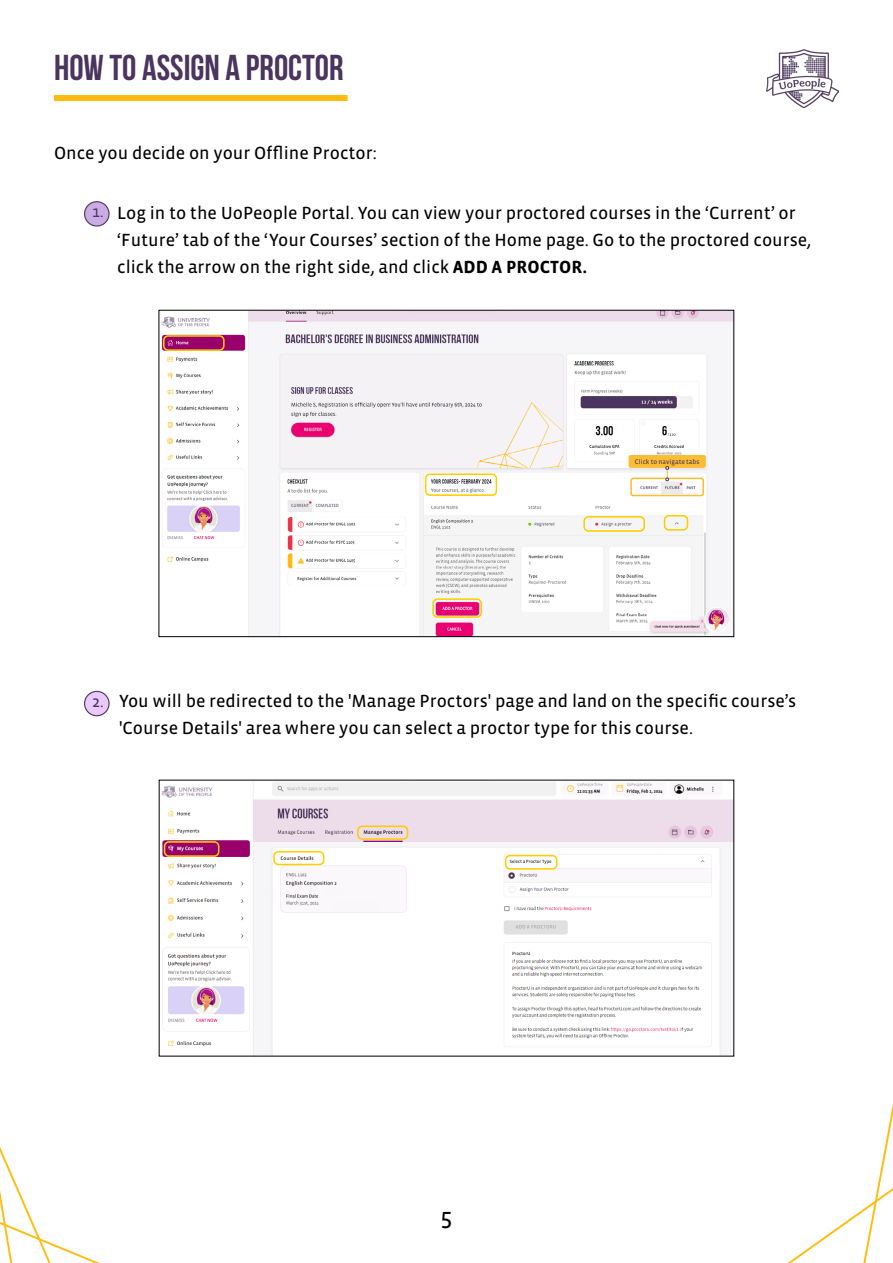
<style>
.page{position:relative;width:893px;height:1263px;background:#fff}
.page>*{position:absolute;margin:0;border:0;box-sizing:border-box;transform-origin:0 0}
.t1{font:700 36px "Bebas Neue";color:#4b345d}
.t2{font:24px "Vista Sans OTCE";color:#000}
.t3{font:18px/27px "Vista Sans OTCE";color:#000}
.t4{font:15.75px "Vista Sans OTCE";color:#493b5e}
.t5{font:15.75px "Vista Sans OTCE";color:#4a335c}
.t6{font:6.75px "Vista Sans OTCE";color:#4a335c}
.s1{font-weight:700}
</style>
<div class="page">
<svg style="left:788px;top:1104px;width:105px;height:159px"></svg>
<svg style="left:0;top:1147px;width:100px;height:116px"></svg>
<div style="left:85px;top:202px;width:24px;height:24px;background:#c9ace3;border-radius:50%"></div>
<div style="left:84px;top:201px;width:26px;height:26px;border:1px solid #553e66;border-radius:50%"></div>
<div style="left:85px;top:691px;width:24px;height:25px;background:#e9cafa;border-radius:50%"></div>
<div style="left:84px;top:691px;width:26px;height:25px;border:1px solid #553e66;border-radius:50%"></div>
<img style="left:161px;top:782px;width:571px;height:272px">
<div style="left:357px;top:825px;width:51px;height:15px;border:2px solid #fcce00;border-radius:4px"></div>
<div style="left:505px;top:855px;width:52px;height:15px;border:2px solid #fcce00;border-radius:4px"></div>
<div style="left:273px;top:851px;width:51px;height:14px;border:2px solid #fcce00;border-radius:4px"></div>
<div style="left:164px;top:841px;width:55px;height:16px;border:2px solid #fcce00;border-radius:4px"></div>
<img style="left:161px;top:312px;width:571px;height:323px">
<div style="left:425px;top:473px;width:72px;height:23px;border:2px solid #fcce00;border-radius:4px"></div>
<div style="left:583px;top:516px;width:62px;height:16px;border:2px solid #fcce00;border-radius:4px"></div>
<div style="left:664px;top:515px;width:24px;height:16px;border:2px solid #fcce00;border-radius:4px"></div>
<div style="left:163px;top:335px;width:62px;height:16px;border:2px solid #fcce00;border-radius:4px"></div>
<div style="left:432px;top:598px;width:50px;height:20px;border:2px solid #fcce00;border-radius:4px"></div>
<div style="left:630px;top:478px;width:74px;height:18px;border:2px solid #fabd33;border-radius:2px"></div>
<svg style="left:629px;top:455px;width:77px;height:26px"></svg>
<div style="left:54px;top:95px;width:294px;height:6px;background:#febc11"></div>
<img style="left:767px;top:50px;width:72px;height:57px">
<h1 class="t1" style="left:54px;top:47px;width:291px">HOW TO ASSIGN A PROCTOR</h1>
<p class="t3" style="left:54px;top:140px;width:324px">Once you decide on your Offline Proctor:</p>
<p class="t4" style="left:92px;top:203px;width:13px">1.</p>
<p class="t3" style="left:117px;top:199px;width:696px">Log in to the UoPeople Portal. You can view your proctored courses in the ‘Current’ or ‘Future’ tab of the ‘Your Courses’ section of the Home page. Go to the proctored course, click the arrow on the right side, and click <span class="s1">ADD A PROCTOR.</span></p>
<p class="t6" style="left:635px;top:457px;width:66px">Click to navigate tabs</p>
<p class="t5" style="left:92px;top:693px;width:13px">2.</p>
<p class="t3" style="left:119px;top:687px;width:679px">You will be redirected to the 'Manage Proctors' page and land on the specific course’s 'Course Details' area where you can select a proctor type for this course.</p>
<h2 class="t2" style="left:440px;top:1203px;width:13px">5</h2>
</div>
